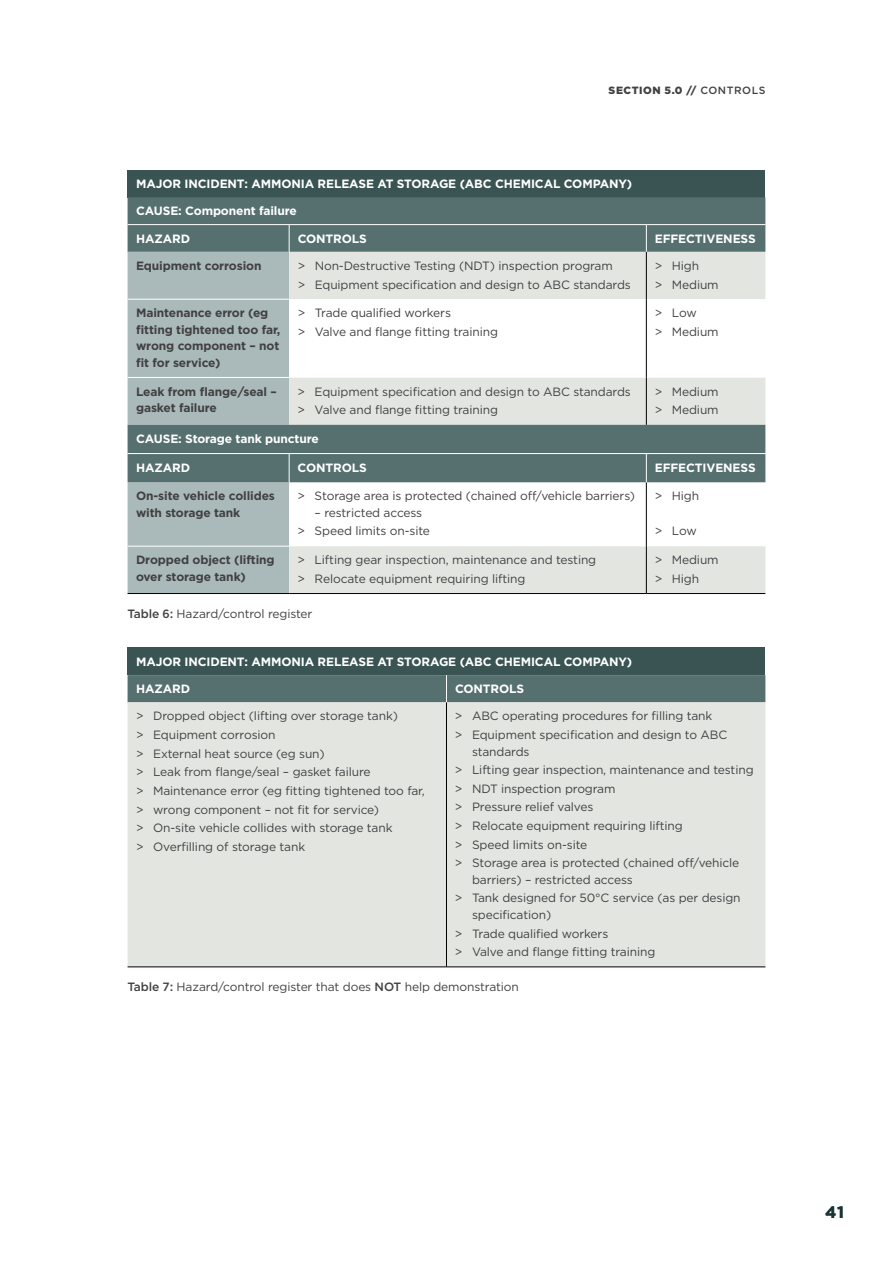
<style>
.page{position:relative;width:893px;height:1263px;background:#fff}
.page>*{position:absolute;margin:0;border:0;box-sizing:border-box;transform-origin:0 0}
.t1{font:700 16.5px "Gotham";color:#193535}
.t2{font:12px/18.6px "Gotham";letter-spacing:-.01em;color:#414042}
.t3{font:700 12px "Gotham";letter-spacing:-.01em;color:#fff}
.t4{font:700 12px/16.5px "Gotham";letter-spacing:-.01em;color:#414042}
.t5{font:900 10.5px "Gotham";letter-spacing:.05em;color:#414042}
.s1{font-weight:500}
</style>
<div class="page">
<div style="left:128px;top:170px;width:637px;height:27px;background:#3a5454"></div>
<div style="left:128px;top:252px;width:161px;height:341px;background:#aababa"></div>
<div style="left:289px;top:252px;width:476px;height:341px;background:#e3e6e0"></div>
<svg style="left:289px;top:299px;width:476px;height:247px"></svg>
<div style="left:128px;top:197px;width:637px;height:55px;background:#566f6f"></div>
<hr style="left:128px;top:299px;width:161px;height:1px;background:#fff">
<hr style="left:128px;top:377px;width:161px;height:1px;background:#fff">
<hr style="left:128px;top:224px;width:161px;height:1px;background:#fff">
<hr style="left:289px;top:224px;width:357px;height:1px;background:#fff">
<hr style="left:646px;top:224px;width:119px;height:1px;background:#fff">
<hr style="left:646px;top:252px;width:1px;height:47px;background:#000">
<hr style="left:646px;top:299px;width:1px;height:78px;background:#000">
<hr style="left:646px;top:377px;width:1px;height:48px;background:#000">
<hr style="left:646px;top:482px;width:1px;height:64px;background:#000">
<hr style="left:646px;top:546px;width:1px;height:47px;background:#000">
<hr style="left:128px;top:546px;width:161px;height:1px;background:#fff">
<div style="left:128px;top:425px;width:638px;height:57px;background:#566f6f"></div>
<hr style="left:128px;top:593px;width:161px;height:1px;background:#000">
<hr style="left:289px;top:593px;width:357px;height:1px;background:#000">
<hr style="left:646px;top:593px;width:119px;height:1px;background:#000">
<div style="left:128px;top:648px;width:637px;height:27px;background:#3a5454"></div>
<div style="left:128px;top:702px;width:637px;height:265px;background:#e3e6e0"></div>
<div style="left:128px;top:675px;width:637px;height:27px;background:#566f6f"></div>
<hr style="left:128px;top:967px;width:318px;height:1px;background:#000">
<hr style="left:446px;top:967px;width:319px;height:1px;background:#000">
<hr style="left:446px;top:702px;width:1px;height:265px;background:#000">
<p class="t5" style="left:609px;top:83px;width:158px">SECTION 5.0 // <span class="s1">CONTROLS</span></p>
<p class="t3" style="left:136px;top:176px;width:498px">MAJOR INCIDENT: AMMONIA RELEASE AT STORAGE (ABC CHEMICAL COMPANY)</p>
<p class="t3" style="left:136px;top:203px;width:162px">CAUSE: Component failure</p>
<p class="t3" style="left:136px;top:230px;width:56px">HAZARD</p>
<p class="t3" style="left:298px;top:230px;width:71px">CONTROLS</p>
<p class="t3" style="left:655px;top:230px;width:102px">EFFECTIVENESS</p>
<p class="t4" style="left:136px;top:257px;width:127px">Equipment corrosion</p>
<p class="t2" style="left:298px;top:256px;width:335px">&gt; Non-Destructive Testing (NDT) inspection program<br>&gt; Equipment specification and design to ABC standards</p>
<p class="t2" style="left:655px;top:256px;width:65px">&gt; High<br>&gt; Medium</p>
<p class="t4" style="left:136px;top:305px;width:146px">Maintenance error (eg fitting tightened too far, wrong component – not fit for service)</p>
<p class="t2" style="left:298px;top:303px;width:202px">&gt; Trade qualified workers<br>&gt; Valve and flange fitting training</p>
<p class="t2" style="left:655px;top:303px;width:65px">&gt; Low<br>&gt; Medium</p>
<p class="t4" style="left:136px;top:383px;width:142px">Leak from flange/seal – gasket failure</p>
<p class="t2" style="left:298px;top:382px;width:335px">&gt; Equipment specification and design to ABC standards &gt; Valve and flange fitting training</p>
<p class="t2" style="left:655px;top:382px;width:65px">&gt; Medium &gt; Medium</p>
<p class="t3" style="left:136px;top:431px;width:184px">CAUSE: Storage tank puncture</p>
<p class="t3" style="left:136px;top:459px;width:56px">HAZARD</p>
<p class="t3" style="left:298px;top:459px;width:71px">CONTROLS</p>
<p class="t3" style="left:655px;top:459px;width:102px">EFFECTIVENESS</p>
<p class="t4" style="left:136px;top:488px;width:140px">On-site vehicle collides with storage tank</p>
<p class="t2" style="left:298px;top:486px;width:339px">&gt; Storage area is protected (chained off/vehicle barriers)</p>
<p class="t2" style="left:655px;top:486px;width:46px">&gt; High</p>
<p class="t2" style="left:655px;top:522px;width:43px">&gt; Low</p>
<p class="t2" style="left:298px;top:503px;width:134px;text-indent:17px">– restricted access &gt; Speed limits on-site</p>
<p class="t4" style="left:136px;top:552px;width:140px">Dropped object (lifting over storage tank)</p>
<p class="t2" style="left:298px;top:550px;width:300px">&gt; Lifting gear inspection, maintenance and testing &gt; Relocate equipment requiring lifting</p>
<p class="t2" style="left:655px;top:550px;width:65px">&gt; Medium &gt; High</p>
<p class="t2" style="left:128px;top:604px;width:186px"><span class="s1">Table 6:</span> Hazard/control register</p>
<p class="t3" style="left:136px;top:654px;width:498px">MAJOR INCIDENT: AMMONIA RELEASE AT STORAGE (ABC CHEMICAL COMPANY)</p>
<p class="t3" style="left:136px;top:681px;width:56px">HAZARD</p>
<p class="t3" style="left:455px;top:681px;width:71px">CONTROLS</p>
<p class="t2" style="left:136px;top:707px;width:290px">&gt; Dropped object (lifting over storage tank)<br>&gt; Equipment corrosion<br>&gt; External heat source (eg sun)<br>&gt; Leak from flange/seal – gasket failure<br>&gt; Maintenance error (eg fitting tightened too far, &gt; wrong component – not fit for service)<br>&gt; On-site vehicle collides with storage tank<br>&gt; Overfilling of storage tank</p>
<p class="t2" style="left:455px;top:707px;width:274px">&gt; ABC operating procedures for filling tank<br>&gt; Equipment specification and design to ABC</p>
<p class="t2" style="left:455px;top:742px;width:300px;text-indent:17px">standards<br>&gt; Lifting gear inspection, maintenance and testing &gt; NDT inspection program<br>&gt; Pressure relief valves<br>&gt; Relocate equipment requiring lifting<br>&gt; Speed limits on-site<br>&gt; Storage area is protected (chained off/vehicle</p>
<p class="t2" style="left:455px;top:870px;width:287px;text-indent:17px">barriers) – restricted access<br>&gt; Tank designed for 50°C service (as per design</p>
<p class="t2" style="left:455px;top:905px;width:202px;text-indent:17px">specification)<br>&gt; Trade qualified workers<br>&gt; Valve and flange fitting training</p>
<p class="t2" style="left:128px;top:977px;width:393px"><span class="s1">Table 7:</span> Hazard/control register that does <span class="s1">NOT</span> help demonstration</p>
<h1 class="t1" style="left:825px;top:1201px;width:20px">41</h1>
</div>
